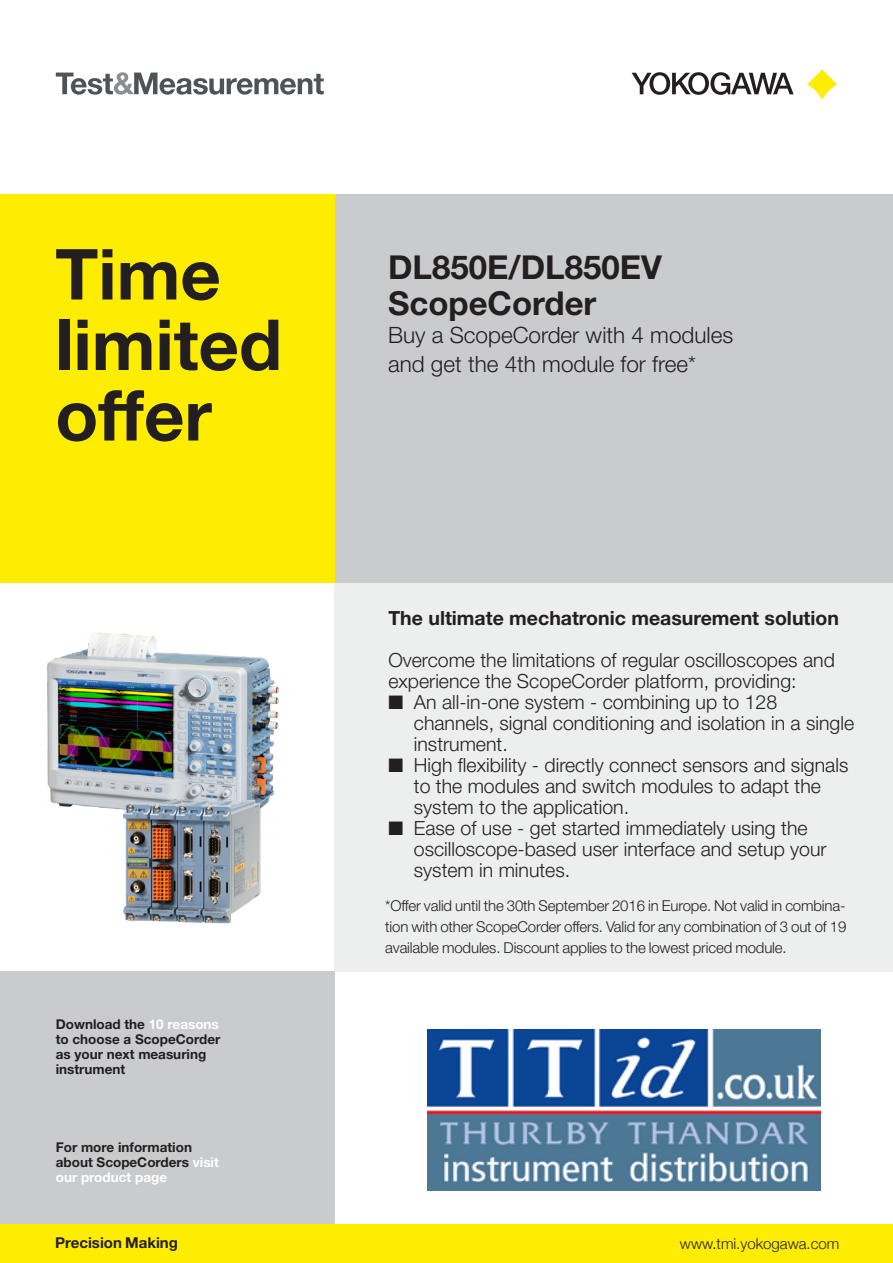
<style>
.page{position:relative;width:893px;height:1263px;background:#fff}
.page>*{position:absolute;margin:0;border:0;box-sizing:border-box;transform-origin:0 0}
.Kop_nieuw{font:700 70.5px/70.5px "Helvetica Neue LT Std";color:#231f20}
.Title_leading_nieuw{font:700 33px/36px "Helvetica Neue LT Std";color:#231f20}
.Title_leading_nieuw-2{font:300 22.5px "Helvetica Neue LT Std";color:#231f20}
.Body_nieuw{font:300 19.5px/21px "Helvetica Neue LT Std";color:#231f20}
.Body_nieuw-2{font:700 19.5px "Helvetica Neue LT Std";color:#231f20}
.bijschrift_nieuw{font:300 15px/21px "Helvetica Neue LT Std";letter-spacing:-.01em;color:#231f20;text-align:justify}
.t1{font:300 15px "Helvetica Neue";color:#231f20}
.t2{font:700 15px "Helvetica Neue LT Std";color:#231f20}
.Title_leading_nieuw-3{font:700 13.5px/15px "Helvetica Neue LT Std";color:#231f20}
.s1{color:#fff}
</style>
<div class="page">
<img style="left:47px;top:632px;width:232px;height:178px">
<img style="left:120px;top:795px;width:145px;height:129px">
<div style="left:0;top:971px;width:335px;height:265px;background:#cacbcd"></div>
<div style="left:335px;top:583px;width:558px;height:388px;background:#edeeee"></div>
<div style="left:335px;top:194px;width:558px;height:389px;background:#cacbcd"></div>
<div style="left:0;top:1225px;width:893px;height:38px;background:#ffed01"></div>
<svg style="left:632px;top:72px;width:162px;height:23px"></svg>
<svg style="left:807px;top:69px;width:30px;height:31px"></svg>
<svg style="left:56px;top:72px;width:268px;height:23px"></svg>
<div style="left:0;top:194px;width:335px;height:389px;background:#ffed01"></div>
<img style="left:428px;top:1030px;width:392px;height:160px">
<p class="Kop_nieuw" style="left:55px;top:238px;width:228px">Time limited offer</p>
<p class="Title_leading_nieuw-3" style="left:56px;top:1016px;width:166px">Download the <span class="s1">10 reasons </span>to choose a ScopeCorder as your next measuring instrument</p>
<p class="Title_leading_nieuw-3" style="left:56px;top:1139px;width:165px">For more information about ScopeCorders <span class="s1">visit our product page</span></p>
<p class="Title_leading_nieuw" style="left:388px;top:248px;width:275px">DL850E/DL850EV<br>ScopeCorder</p>
<p class="Title_leading_nieuw-2" style="left:388px;top:321px;width:347px">Buy a ScopeCorder with 4 modules</p>
<p class="Title_leading_nieuw-2" style="left:388px;top:350px;width:310px">and get the 4th module for free*</p>
<p class="Body_nieuw-2" style="left:388px;top:606px;width:452px">The ultimate mechatronic measurement solution</p>
<p class="Body_nieuw" style="left:388px;top:649px;width:448px">Overcome the limitations of regular oscilloscopes and experience the ScopeCorder platform, providing:</p>
<p class="Body_nieuw" style="left:414px;top:691px;width:442px;text-indent:-26px">■ An all-in-one system - combining up to 128 channels, signal conditioning and isolation in a single instrument.</p>
<p class="Body_nieuw" style="left:414px;top:754px;width:436px;text-indent:-26px">■ High flexibility - directly connect sensors and signals to the modules and switch modules to adapt the system to the application.</p>
<p class="Body_nieuw" style="left:414px;top:817px;width:414px;text-indent:-26px">■ Ease of use - get started immediately using the oscilloscope-based user interface and setup your system in minutes.</p>
<p class="bijschrift_nieuw" style="left:385px;top:894px;width:463px">*Offer valid until the 30th September 2016 in Europe. Not valid in combina&shy;tion with other ScopeCorder offers. Valid for any combination of 3 out of 19 available modules. Discount applies to the lowest priced module.</p>
<p class="t2" style="left:55px;top:1234px;width:124px">Precision Making</p>
<p class="t1" style="left:680px;top:1234px;width:161px">www.tmi.yokogawa.com</p>
</div>
